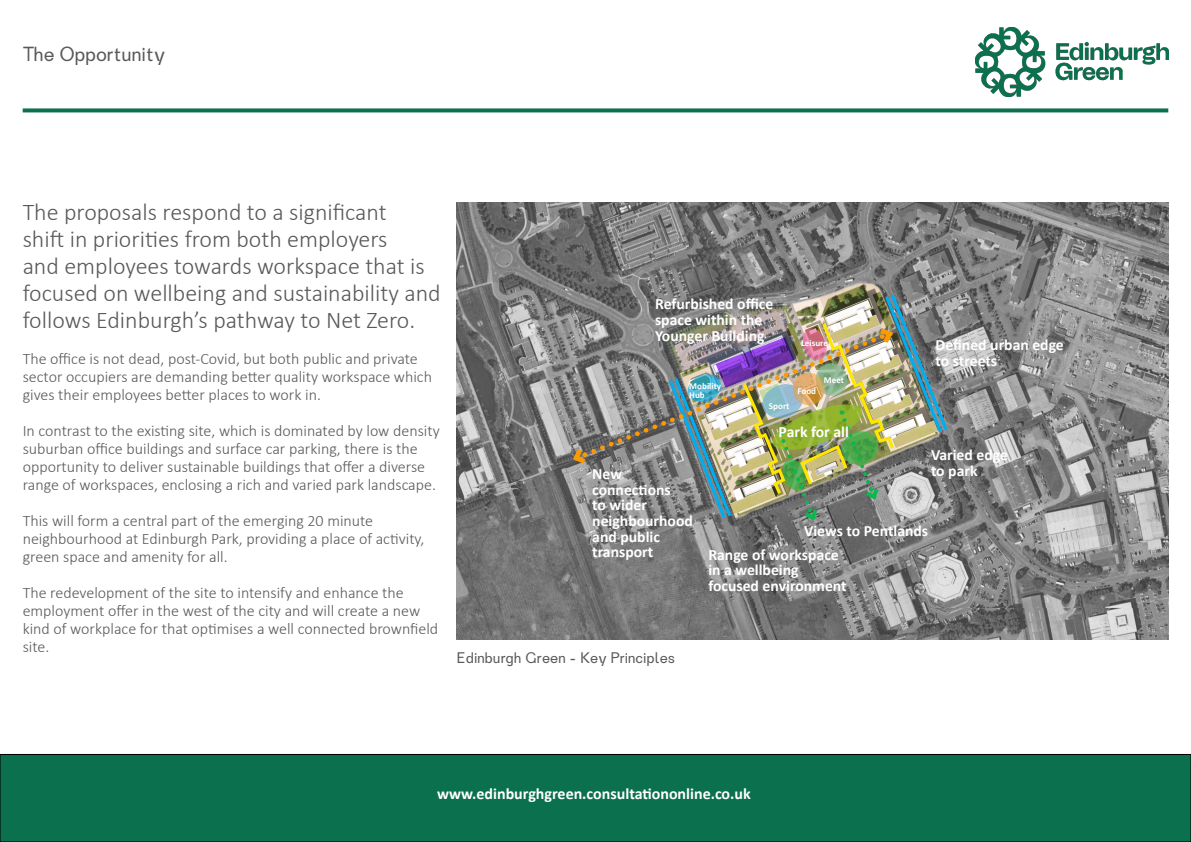
<style>
.page{position:relative;width:1191px;height:842px;background:#fff}
.page>*{position:absolute;margin:0;border:0;box-sizing:border-box;transform-origin:0 0}
.L__Large_Body_Text{font:300 24px/27px "Calibri";color:#58595b}
.t1{font:20px "MXB Practice";color:#58595b}
.L__Large_Body_Text-2{font:300 16px/18px "Calibri";color:#58595b}
.t2{font:700 16px "Calibri";color:#fff}
.M__Page_Title{font:700 15.7px/15.7px "Calibri";color:#fff}
.L__Large_Body_Text-3{font:15px "MXB Practice";color:#58595b}
.M__Page_Title-2{font:700 9.1px/9.1px "Calibri";color:#fff}
</style>
<div class="page">
<div style="left:0;top:754px;width:1191px;height:88px;background:#0b704e"></div>
<div style="left:0;top:754px;width:1191px;height:88px;border:1px solid #000"></div>
<svg style="left:23px;top:108px;width:1145px;height:4px;background:#268061"></svg>
<img style="left:975px;top:27px;width:193px;height:70px">
<img style="left:456px;top:202px;width:712px;height:438px">
<svg style="left:579px;top:329px;width:87px;height:132px;background:#858482"></svg>
<svg style="left:570px;top:444px;width:20px;height:23px"></svg>
<img style="left:666px;top:291px;width:284px;height:232px">
<p class="t1" style="left:23px;top:43px;width:144px">The Opportunity</p>
<p class="L__Large_Body_Text" style="left:23px;top:199px;width:419px">The proposals respond to a significant<br>shift in priorities from both employers<br>and employees towards workspace that is focused on wellbeing and sustainability and follows Edinburgh’s pathway to Net Zero.</p>
<p class="L__Large_Body_Text-2" style="left:23px;top:350px;width:396px">The office is not dead, post-Covid, but both public and private</p>
<p class="L__Large_Body_Text-2" style="left:23px;top:368px;width:411px">sector occupiers are demanding better quality workspace which</p>
<p class="L__Large_Body_Text-2" style="left:23px;top:386px;width:300px">gives their employees better places to work in.</p>
<p class="L__Large_Body_Text-2" style="left:23px;top:422px;width:418px">In contrast to the existing site, which is dominated by low density suburban office buildings and surface car parking, there is the opportunity to deliver sustainable buildings that offer a diverse range of workspaces, enclosing a rich and varied park landscape.</p>
<p class="L__Large_Body_Text-2" style="left:23px;top:512px;width:403px">This will form a central part of the emerging 20 minute neighbourhood at Edinburgh Park, providing a place of activity, green space and amenity for all.</p>
<p class="L__Large_Body_Text-2" style="left:23px;top:584px;width:417px">The redevelopment of the site to intensify and enhance the employment offer in the west of the city and will create a new kind of workplace for that optimises a well connected brownfield site.</p>
<p class="M__Page_Title" style="left:655px;top:296px;width:120px">Refurbished office space within the<br>Younger Building</p>
<p class="M__Page_Title-2" style="left:801px;top:338px;width:28px">Leisure</p>
<p class="M__Page_Title-2" style="left:689px;top:381px;width:33px">Mobility<br>Hub</p>
<p class="M__Page_Title-2" style="left:769px;top:401px;width:22px">Sport</p>
<p class="M__Page_Title-2" style="left:797px;top:386px;width:20px">Food</p>
<p class="M__Page_Title-2" style="left:824px;top:375px;width:22px">Meet</p>
<p class="M__Page_Title" style="left:778px;top:424px;width:72px">Park for all</p>
<p class="M__Page_Title" style="left:935px;top:337px;width:130px">Defined urban edge to streets</p>
<p class="M__Page_Title" style="left:592px;top:466px;width:102px">New connections<br>to wider neighbourhood and public transport</p>
<p class="M__Page_Title" style="left:931px;top:447px;width:78px">Varied edge to park</p>
<p class="M__Page_Title" style="left:804px;top:522px;width:126px">Views to Pentlands</p>
<p class="M__Page_Title" style="left:708px;top:546px;width:140px">Range of workspace in a wellbeing focused environment</p>
<p class="L__Large_Body_Text-3" style="left:456px;top:649px;width:220px">Edinburgh Green - Key Principles</p>
<p class="t2" style="left:437px;top:782px;width:315px">www.edinburghgreen.consultationonline.co.uk</p>
</div>
